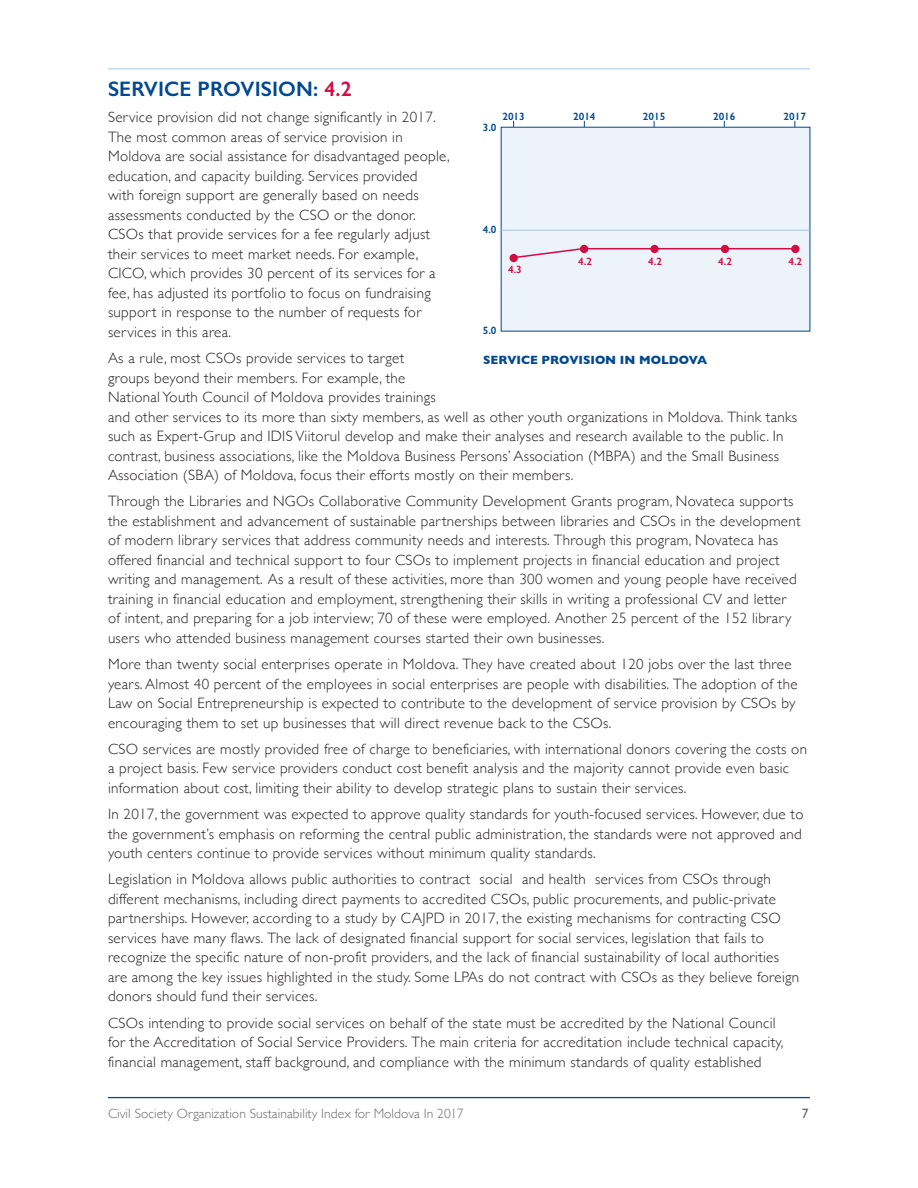
<style>
.page{position:relative;width:918px;height:1188px;background:#fff}
.page>*{position:absolute;margin:0;border:0;box-sizing:border-box;transform-origin:0 0}
.t1{font:600 21px "Gill Sans";letter-spacing:.005em;color:#014990}
.t2{font:300 15px/19.5px "Gill Sans";letter-spacing:.02em;color:#231f20}
.t3{font:300 13.5px "Gill Sans";letter-spacing:.005em;color:#69696c}
.t4{font:13.5px "Gill Sans";color:#69696c}
.t5{font:700 12.15px "Gill Sans";color:#014990}
.t6{font:600 10.65px "Gill Sans";color:#014990}
.t7{font:600 10.65px "Gill Sans";color:#d20d44}
.s1{color:#d20d44}
</style>
<div class="page">
<hr style="left:108px;top:1097px;width:702px;height:1px;background:#014990">
<hr style="left:108px;top:68px;width:702px;height:1px;background:#afcae9">
<div style="left:501px;top:127px;width:309px;height:204px;background:#edf3fa"></div>
<hr style="left:502px;top:230px;width:307px;height:1px;background:#afcae9">
<svg style="left:513px;top:247px;width:283px;height:11px"></svg>
<div style="left:791px;top:245px;width:9px;height:8px;background:#d20d44;border-radius:50%"></div>
<div style="left:721px;top:245px;width:8px;height:8px;background:#d20d44;border-radius:50%"></div>
<div style="left:650px;top:245px;width:9px;height:8px;background:#d20d44;border-radius:50%"></div>
<div style="left:580px;top:245px;width:8px;height:8px;background:#d20d44;border-radius:50%"></div>
<div style="left:510px;top:254px;width:8px;height:8px;background:#d20d44;border-radius:50%"></div>
<h1 class="t1" style="left:108px;top:76px;width:245px">SERVICE PROVISION: <span class="s1">4.2</span></h1>
<p class="t2" style="left:108px;top:107px;width:343px">Service provision did not change significantly in 2017.<br>The most common areas of service provision in Moldova are social assistance for disadvantaged people, education, and capacity building. Services provided<br>with foreign support are generally based on needs assessments conducted by the CSO or the donor.<br>CSOs that provide services for a fee regularly adjust their services to meet market needs. For example, CICO, which provides 30 percent of its services for a fee, has adjusted its portfolio to focus on fundraising support in response to the number of requests for services in this area.</p>
<p class="t2" style="left:108px;top:348px;width:691px">As a rule, most CSOs provide services to target<br>groups beyond their members. For example, the<br>National Youth Council of Moldova provides trainings<br>and other services to its more than sixty members, as well as other youth organizations in Moldova. Think tanks such as Expert-Grup and IDIS Viitorul develop and make their analyses and research available to the public. In contrast, business associations, like the Moldova Business Persons’ Association (MBPA) and the Small Business Association (SBA) of Moldova, focus their efforts mostly on their members.</p>
<p class="t2" style="left:108px;top:491px;width:694px">Through the Libraries and NGOs Collaborative Community Development Grants program, Novateca supports the establishment and advancement of sustainable partnerships between libraries and CSOs in the development of modern library services that address community needs and interests. Through this program, Novateca has offered financial and technical support to four CSOs to implement projects in financial education and project writing and management. As a result of these activities, more than 300 women and young people have received training in financial education and employment, strengthening their skills in writing a professional CV and letter of intent, and preparing for a job interview; 70 of these were employed. Another 25 percent of the 152 library users who attended business management courses started their own businesses.</p>
<p class="t2" style="left:108px;top:654px;width:691px">More than twenty social enterprises operate in Moldova. They have created about 120 jobs over the last three years. Almost 40 percent of the employees in social enterprises are people with disabilities. The adoption of the Law on Social Entrepreneurship is expected to contribute to the development of service provision by CSOs by encouraging them to set up businesses that will direct revenue back to the CSOs.</p>
<p class="t2" style="left:108px;top:739px;width:701px">CSO services are mostly provided free of charge to beneficiaries, with international donors covering the costs on a project basis. Few service providers conduct cost benefit analysis and the majority cannot provide even basic information about cost, limiting their ability to develop strategic plans to sustain their services.</p>
<p class="t2" style="left:108px;top:804px;width:697px">In 2017, the government was expected to approve quality standards for youth-focused services. However, due to the government’s emphasis on reforming the central public administration, the standards were not approved and youth centers continue to provide services without minimum quality standards.</p>
<p class="t2" style="left:108px;top:869px;width:693px">Legislation in Moldova allows public authorities to contract social and health services from CSOs through different mechanisms, including direct payments to accredited CSOs, public procurements, and public-private partnerships. However, according to a study by CAJPD in 2017, the existing mechanisms for contracting CSO services have many flaws. The lack of designated financial support for social services, legislation that fails to recognize the specific nature of non-profit providers, and the lack of financial sustainability of local authorities are among the key issues highlighted in the study. Some LPAs do not contract with CSOs as they believe foreign donors should fund their services.</p>
<p class="t2" style="left:108px;top:1012px;width:677px">CSOs intending to provide social services on behalf of the state must be accredited by the National Council for the Accreditation of Social Service Providers. The main criteria for accreditation include technical capacity, financial management, staff background, and compliance with the minimum standards of quality established</p>
<p class="t6" style="left:502px;top:110px;width:24px">2013</p>
<p class="t6" style="left:573px;top:110px;width:24px">2014</p>
<p class="t6" style="left:643px;top:110px;width:24px">2015</p>
<p class="t6" style="left:713px;top:110px;width:24px">2016</p>
<p class="t6" style="left:784px;top:110px;width:24px">2017</p>
<p class="t6" style="left:483px;top:121px;width:15px">3.0</p>
<p class="t6" style="left:483px;top:222px;width:15px">4.0</p>
<p class="t7" style="left:578px;top:255px;width:15px">4.2</p>
<p class="t7" style="left:648px;top:255px;width:15px">4.2</p>
<p class="t7" style="left:718px;top:255px;width:15px">4.2</p>
<p class="t7" style="left:788px;top:255px;width:15px">4.2</p>
<p class="t7" style="left:508px;top:263px;width:15px">4.3</p>
<p class="t6" style="left:483px;top:324px;width:15px">5.0</p>
<p class="t5" style="left:483px;top:350px;width:226px">SERVICE PROVISION IN MOLDOVA</p>
<p class="t3" style="left:108px;top:1103px;width:357px">Civil Society Organization Sustainability Index for Moldova In 2017</p>
<p class="t4" style="left:802px;top:1106px;width:8px">7</p>
</div>
